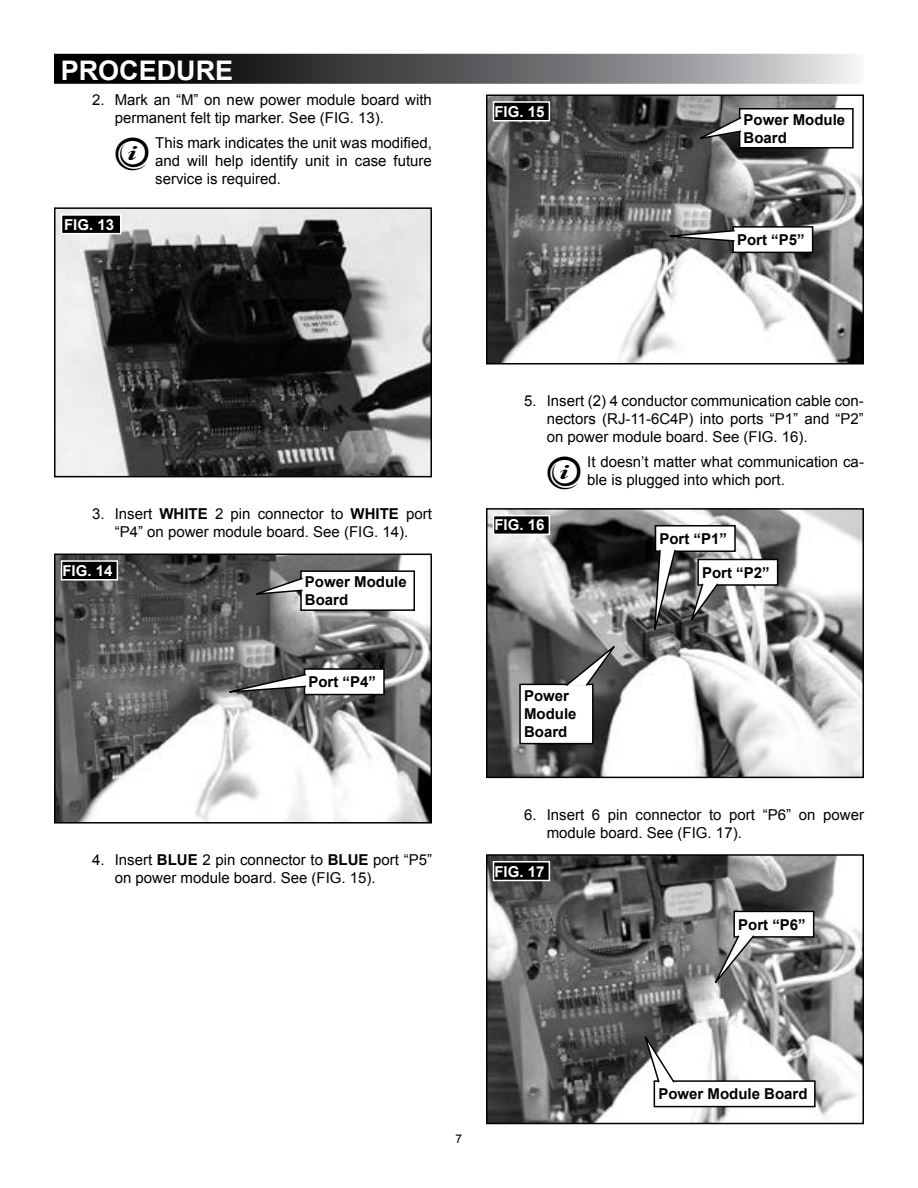
<style>
.page{position:relative;width:918px;height:1188px;background:#fff}
.page>*{position:absolute;margin:0;border:0;box-sizing:border-box;transform-origin:0 0}
.t1{font:700 27px "Arial";color:#fff}
.t2{font:15px/18px "Arial";color:#000}
.t3{font:700 15px/18px "Arial";color:#000}
.t4{font:700 15px "Arial";color:#fff}
.t5{font:12px "Arial";color:#000}
.s1{font-weight:700}
</style>
<div class="page">
<img style="left:57px;top:210px;width:372px;height:264px">
<div style="left:54px;top:207px;width:378px;height:270px;border:2px solid #000"></div>
<div style="left:62px;top:215px;width:59px;height:19px;background:#000"></div>
<div style="left:61px;top:214px;width:61px;height:20px;border:2px solid #fff"></div>
<img style="left:57px;top:557px;width:372px;height:264px">
<div style="left:54px;top:554px;width:378px;height:270px;border:2px solid #000"></div>
<div style="left:62px;top:561px;width:55px;height:19px;background:#000"></div>
<div style="left:61px;top:560px;width:57px;height:21px;border:2px solid #fff"></div>
<div style="left:301px;top:571px;width:113px;height:39px;background:#fff"></div>
<div style="left:300px;top:570px;width:115px;height:41px;border:2px solid #000"></div>
<svg style="left:245px;top:576px;width:58px;height:21px"></svg>
<div style="left:304px;top:669px;width:80px;height:26px;background:#fff"></div>
<div style="left:304px;top:668px;width:81px;height:27px;border:2px solid #000"></div>
<svg style="left:210px;top:673px;width:98px;height:22px"></svg>
<img style="left:489px;top:97px;width:372px;height:264px">
<div style="left:486px;top:94px;width:378px;height:270px;border:2px solid #000"></div>
<div style="left:494px;top:102px;width:55px;height:19px;background:#000"></div>
<div style="left:493px;top:101px;width:57px;height:21px;border:2px solid #fff"></div>
<div style="left:740px;top:109px;width:113px;height:39px;background:#fff"></div>
<div style="left:739px;top:108px;width:115px;height:40px;border:2px solid #000"></div>
<svg style="left:691px;top:116px;width:51px;height:26px"></svg>
<div style="left:733px;top:227px;width:80px;height:25px;background:#fff"></div>
<div style="left:732px;top:226px;width:81px;height:27px;border:2px solid #000"></div>
<svg style="left:651px;top:229px;width:84px;height:14px"></svg>
<img style="left:489px;top:511px;width:372px;height:264px">
<div style="left:486px;top:508px;width:378px;height:270px;border:2px solid #000"></div>
<div style="left:494px;top:516px;width:55px;height:18px;background:#000"></div>
<div style="left:493px;top:515px;width:57px;height:20px;border:2px solid #fff"></div>
<div style="left:656px;top:526px;width:79px;height:25px;background:#fff"></div>
<div style="left:655px;top:525px;width:81px;height:27px;border:2px solid #000"></div>
<svg style="left:652px;top:548px;width:25px;height:98px"></svg>
<div style="left:698px;top:560px;width:80px;height:25px;background:#fff"></div>
<div style="left:697px;top:559px;width:81px;height:27px;border:2px solid #000"></div>
<svg style="left:688px;top:582px;width:32px;height:46px"></svg>
<div style="left:520px;top:684px;width:73px;height:60px;background:#fff"></div>
<div style="left:519px;top:684px;width:75px;height:60px;border:2px solid #000"></div>
<svg style="left:564px;top:638px;width:58px;height:50px;background:#767676"></svg>
<img style="left:489px;top:857px;width:372px;height:264px">
<div style="left:486px;top:854px;width:378px;height:270px;border:2px solid #000"></div>
<div style="left:494px;top:862px;width:55px;height:18px;background:#000"></div>
<div style="left:493px;top:861px;width:57px;height:20px;border:2px solid #fff"></div>
<div style="left:734px;top:911px;width:80px;height:26px;background:#fff"></div>
<div style="left:733px;top:911px;width:81px;height:27px;border:2px solid #000"></div>
<svg style="left:708px;top:934px;width:48px;height:60px;background:#8d8d8d"></svg>
<div style="left:654px;top:1081px;width:161px;height:26px;background:#fff"></div>
<div style="left:654px;top:1080px;width:162px;height:27px;border:2px solid #000"></div>
<svg style="left:641px;top:1027px;width:35px;height:57px"></svg>
<svg style="left:54px;top:54px;width:804px;height:30px;background:#5d5d5f"></svg>
<h1 class="t1" style="left:61px;top:52px;width:174px">PROCEDURE</h1>
<p class="t2" style="left:115px;top:91px;width:319px;text-indent:-23px">2. Mark an “M” on new power module board with permanent felt tip marker. See (FIG. 13).</p>
<p class="t2" style="left:155px;top:134px;width:278px;text-align:justify">This mark indicates the unit was modified, and will help identify unit in case future service is required.</p>
<p class="t4" style="left:64px;top:214px;width:52px">FIG. 13</p>
<p class="t2" style="left:92px;top:505px;width:341px;text-align:center">3. Insert <span class="s1">WHITE</span> 2 pin connector to <span class="s1">WHITE</span> port “P4” on power module board. See (FIG. 14).</p>
<p class="t4" style="left:62px;top:561px;width:52px">FIG. 14</p>
<p class="t3" style="left:305px;top:573px;width:103px">Power Module<br>Board</p>
<p class="t3" style="left:308px;top:673px;width:69px">Port “P4”</p>
<p class="t2" style="left:115px;top:851px;width:319px;text-indent:-23px">4. Insert <span class="s1">BLUE</span> 2 pin connector to <span class="s1">BLUE</span> port “P5” on power module board. See (FIG. 15).</p>
<p class="t4" style="left:494px;top:102px;width:52px">FIG. 15</p>
<p class="t3" style="left:744px;top:111px;width:103px">Power Module<br>Board</p>
<p class="t3" style="left:737px;top:231px;width:69px">Port “P5”</p>
<p class="t2" style="left:547px;top:392px;width:319px;text-align:justify;text-indent:-23px">5. Insert (2) 4 conductor communication cable con&shy;nectors (RJ-11-6C4P) into ports “P1” and “P2” on power module board. See (FIG. 16).</p>
<p class="t2" style="left:587px;top:453px;width:278px">It doesn’t matter what communication ca&shy;ble is plugged into which port.</p>
<p class="t4" style="left:494px;top:515px;width:52px">FIG. 16</p>
<p class="t3" style="left:659px;top:530px;width:69px">Port “P1”</p>
<p class="t3" style="left:702px;top:564px;width:69px">Port “P2”</p>
<p class="t3" style="left:524px;top:688px;width:54px">Power<br>Module<br>Board</p>
<p class="t2" style="left:547px;top:806px;width:319px;text-indent:-23px">6. Insert 6 pin connector to port “P6” on power module board. See (FIG. 17).</p>
<p class="t4" style="left:494px;top:861px;width:52px">FIG. 17</p>
<p class="t3" style="left:738px;top:916px;width:69px">Port “P6”</p>
<p class="t5" style="left:456px;top:1131px;width:8px">7</p>
<p class="t3" style="left:658px;top:1085px;width:151px">Power Module Board</p>
</div>
